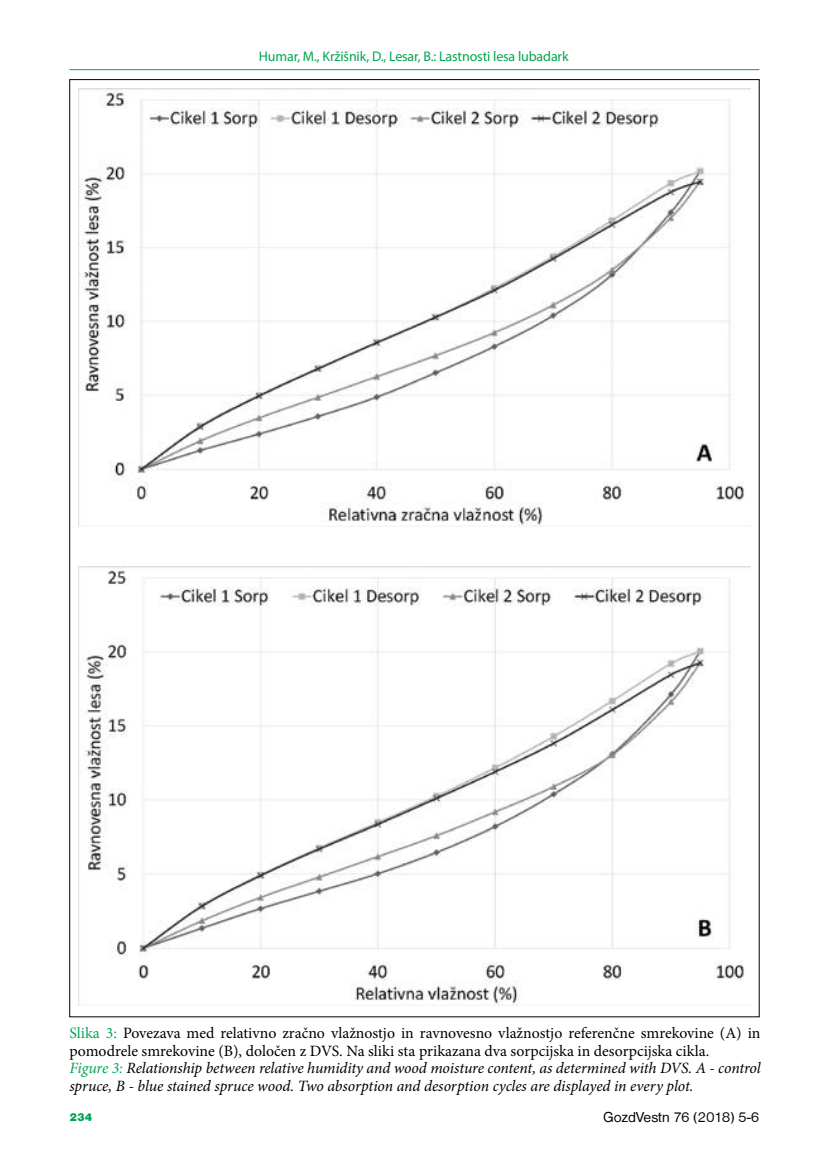
<style>
.page{position:relative;width:819px;height:1166px;background:#fff}
.page>*{position:absolute;margin:0;border:0;box-sizing:border-box;transform-origin:0 0}
.t1{font:italic 15.75px/17.5px "Minion Pro";letter-spacing:-.01em;color:#000}
.t2{font:14.88px "Nimbus San DEE";color:#000}
.t3{font:14px "Myriad Pro";letter-spacing:-.01em;color:#00a651}
.t4{font:11.38px "Nimbus San DEE Blac";color:#00a651}
.s1{font-style:normal;color:#00a651}
.s2{font-style:normal}
.s3{color:#00a651}
</style>
<div class="page">
<hr style="left:69px;top:69px;width:690px;height:1px;background:#00a651">
<img style="left:79px;top:88px;width:671px;height:439px">
<img style="left:79px;top:567px;width:671px;height:438px">
<p class="t3" style="left:259px;top:47px;width:311px">Humar, M., Kržišnik, D., Lesar, B.: Lastnosti lesa lubadark</p>
<p class="t1" style="left:69px;top:1024px;width:692px"><span class="s1">Slika 3:</span> <span class="s2">Povezava med relativno zračno vlažnostjo in ravnovesno vlažnostjo referenčne smrekovine (A) in pomodrele smrekovine (B), določen z DVS. Na sliki sta prikazana dva sorpcijska in desorpcijska cikla.<br></span><span class="s3">Figure 3:</span> Relationship between relative humidity and wood moisture content, as determined with DVS. A - control spruce, B - blue stained spruce wood. Two absorption and desorption cycles are displayed in every plot.</p>
<p class="t4" style="left:69px;top:1111px;width:24px">234</p>
<p class="t2" style="left:603px;top:1109px;width:158px">GozdVestn 76 (2018) 5-6</p>
</div>
